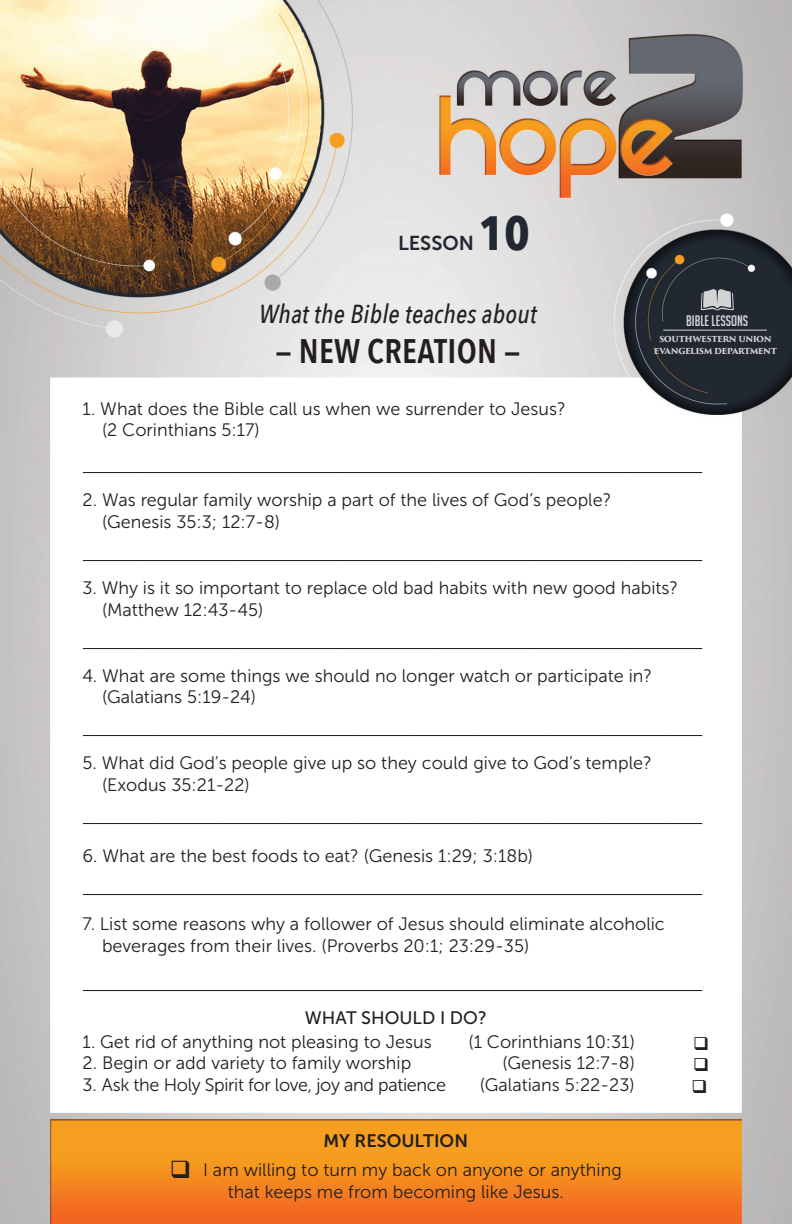
<style>
.page{position:relative;width:792px;height:1224px;background:#fff}
.page>*{position:absolute;margin:0;border:0;box-sizing:border-box;transform-origin:0 0}
.t1{font:700 48px "Avenir Next Condensed";color:#222832}
.t2{font:600 34px "Avenir Next Condensed";letter-spacing:.01em;color:#231f20}
.t3{font:italic 500 26px "Avenir Next Condensed";letter-spacing:.01em;color:#231f20}
.t4{font:20px "Museo Sans 700";color:#222832}
.t5{font:18px/21.6px "Museo Sans 300";color:#231f20}
.t6{font:18px "Museo Sans 300";letter-spacing:-.02em;color:#231f20}
.t7{font:18px "Museo Sans 500";color:#231f20}
.t8{font:18px "Museo Sans 700";color:#231f20}
.t9{font:15px "Big Noodle Titling";color:#d1d3d4}
.t10{font:700 9.4px/11.2px "Trajan Pro 3";letter-spacing:-.05em;color:#d1d3d4;text-align:center}
</style>
<div class="page">
<img style="left:0;top:0;width:792px;height:1224px">
<svg style="left:701px;top:289px;width:33px;height:21px"></svg>
<hr style="left:663px;top:330px;width:104px;height:1px;background:#d1d3d4">
<svg style="left:695px;top:1036px;width:13px;height:14px"></svg>
<svg style="left:695px;top:1058px;width:13px;height:13px"></svg>
<svg style="left:693px;top:1080px;width:13px;height:13px"></svg>
<p class="t4" style="left:398px;top:232px;width:77px">LESSON</p>
<h1 class="t1" style="left:479px;top:203px;width:52px">10</h1>
<h3 class="t3" style="left:259px;top:298px;width:279px">What the Bible teaches about</h3>
<h2 class="t2" style="left:276px;top:321px;width:246px">— NEW CREATION —</h2>
<p class="t9" style="left:686px;top:313px;width:63px">BIBLE LESSONS</p>
<p class="t10" style="left:654px;top:333px;width:125px">SOUTHWESTERN UNION<br>EVANGELISM DEPARTMENT</p>
<p class="t5" style="left:102px;top:398px;width:465px;text-indent:-19px">1. What does the Bible call us when we surrender to Jesus? (2 Corinthians 5:17)</p>
<p class="t5" style="left:83px;top:456px;width:622px">_______________________________________________________________________</p>
<p class="t5" style="left:102px;top:490px;width:511px;text-indent:-19px">2. Was regular family worship a part of the lives of God’s people? (Genesis 35:3; 12:7-8)</p>
<p class="t5" style="left:83px;top:543px;width:622px">_______________________________________________________________________</p>
<p class="t5" style="left:102px;top:577px;width:578px;text-indent:-19px">3. Why is it so important to replace old bad habits with new good habits? (Matthew 12:43-45)</p>
<p class="t5" style="left:83px;top:631px;width:622px">_______________________________________________________________________</p>
<p class="t5" style="left:102px;top:665px;width:552px;text-indent:-19px">4. What are some things we should no longer watch or participate in? (Galatians 5:19-24)</p>
<p class="t5" style="left:83px;top:718px;width:622px">_______________________________________________________________________</p>
<p class="t5" style="left:102px;top:752px;width:551px;text-indent:-19px">5. What did God’s people give up so they could give to God’s temple? (Exodus 35:21-22)</p>
<p class="t5" style="left:83px;top:806px;width:622px">_______________________________________________________________________</p>
<p class="t5" style="left:83px;top:840px;width:622px;line-height:32px">6. What are the best foods to eat? (Genesis 1:29; 3:18b) _______________________________________________________________________</p>
<p class="t5" style="left:102px;top:914px;width:564px;text-indent:-19px">7. List some reasons why a follower of Jesus should eliminate alcoholic beverages from their lives. (Proverbs 20:1; 23:29-35)</p>
<p class="t5" style="left:83px;top:973px;width:622px">_______________________________________________________________________</p>
<p class="t7" style="left:305px;top:1008px;width:184px">WHAT SHOULD I DO?</p>
<p class="t5" style="left:83px;top:1031px;width:351px">1. Get rid of anything not pleasing to Jesus</p>
<p class="t5" style="left:469px;top:1031px;width:168px">(1 Corinthians 10:31)</p>
<p class="t5" style="left:83px;top:1052px;width:330px">2. Begin or add variety to family worship</p>
<p class="t5" style="left:502px;top:1052px;width:134px">(Genesis 12:7-8)</p>
<p class="t6" style="left:83px;top:1075px;width:365px">3. Ask the Holy Spirit for love, joy and patience</p>
<p class="t5" style="left:480px;top:1074px;width:157px">(Galatians 5:22-23)</p>
<p class="t8" style="left:324px;top:1131px;width:146px">MY RESOULTION</p>
<p class="t5" style="left:170px;top:1159px;width:454px;text-align:center">❑ I am willing to turn my back on anyone or anything that keeps me from becoming like Jesus.</p>
</div>
